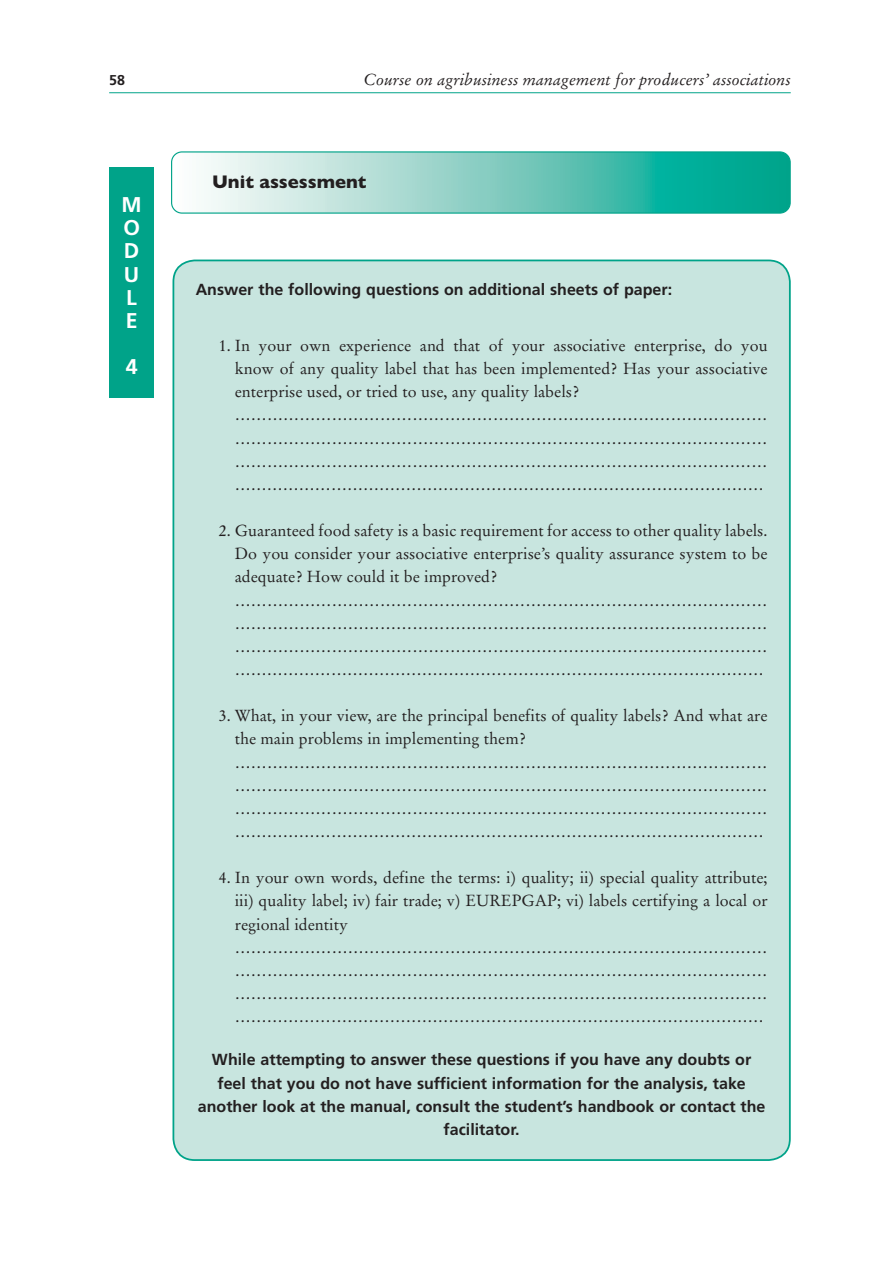
<style>
.page{position:relative;width:893px;height:1263px;background:#fff}
.page>*{position:absolute;margin:0;border:0;box-sizing:border-box;transform-origin:0 0}
.t1{font:700 21.3px/23.1px "Frutiger LT Std";color:#fff}
.t2{font:700 18.45px "Gill Sans";color:#231f20}
.t3{font:16.05px/23.1px "Stempel Garamond LT Std";color:#231f20}
.t4{font:700 16.05px/23.1px "Frutiger LT Std";color:#231f20;text-align:center}
.t5{font:italic 16.05px "Stempel Garamond LT Std";color:#231f20}
.t6{font:700 14.25px "Frutiger LT Std";color:#231f20}
</style>
<div class="page">
<hr style="left:109px;top:92px;width:681px;height:1px;background:#00a389">
<div style="left:109px;top:167px;width:45px;height:230px;background:#00a389"></div>
<div style="left:173px;top:260px;width:616px;height:900px;background:#c8e5df;border-radius:21px"></div>
<svg style="left:172px;top:152px;width:618px;height:61px;background:#7ccec2"></svg>
<div style="left:171px;top:151px;width:619px;height:63px;border:1px solid #00a389;border-radius:10px"></div>
<p class="t6" style="left:109px;top:75px;width:17px">58</p>
<p class="t5" style="left:363px;top:72px;width:428px">Course on agribusiness management for producers’ associations</p>
<h1 class="t1" style="left:121px;top:195px;width:22px">M<br>O<br>D<br>U<br>L<br>E</h1>
<h1 class="t1" style="left:126px;top:357px;width:13px">4</h1>
<p class="t2" style="left:212px;top:175px;width:156px">Unit assessment</p>
<p class="t4" style="left:196px;top:279px;width:478px">Answer the following questions on additional sheets of paper:</p>
<p class="t3" style="left:235px;top:335px;width:534px;text-indent:-16px">1. In your own experience and that of your associative enterprise, do you know of any quality label that has been implemented? Has your associative enterprise used, or tried to use, any quality labels? ……………………………………………………………………………………… ……………………………………………………………………………………… ……………………………………………………………………………………… ………………………………………………………………………………………</p>
<p class="t3" style="left:235px;top:520px;width:534px;text-indent:-16px">2. Guaranteed food safety is a basic requirement for access to other quality labels.<br>Do you consider your associative enterprise’s quality assurance system to be adequate? How could it be improved? ……………………………………………………………………………………… ……………………………………………………………………………………… ……………………………………………………………………………………… ………………………………………………………………………………………</p>
<p class="t3" style="left:235px;top:705px;width:534px;text-indent:-16px">3. What, in your view, are the principal benefits of quality labels? And what are the main problems in implementing them? ……………………………………………………………………………………… ……………………………………………………………………………………… ……………………………………………………………………………………… ………………………………………………………………………………………</p>
<p class="t3" style="left:235px;top:867px;width:534px;text-indent:-16px">4. In your own words, define the terms: i) quality; ii) special quality attribute; iii) quality label; iv) fair trade; v) EUREPGAP; vi) labels certifying a local or regional identity ……………………………………………………………………………………… ……………………………………………………………………………………… ……………………………………………………………………………………… ………………………………………………………………………………………</p>
<p class="t4" style="left:198px;top:1049px;width:569px">While attempting to answer these questions if you have any doubts or feel that you do not have sufficient information for the analysis, take another look at the manual, consult the student’s handbook or contact the facilitator.</p>
</div>
